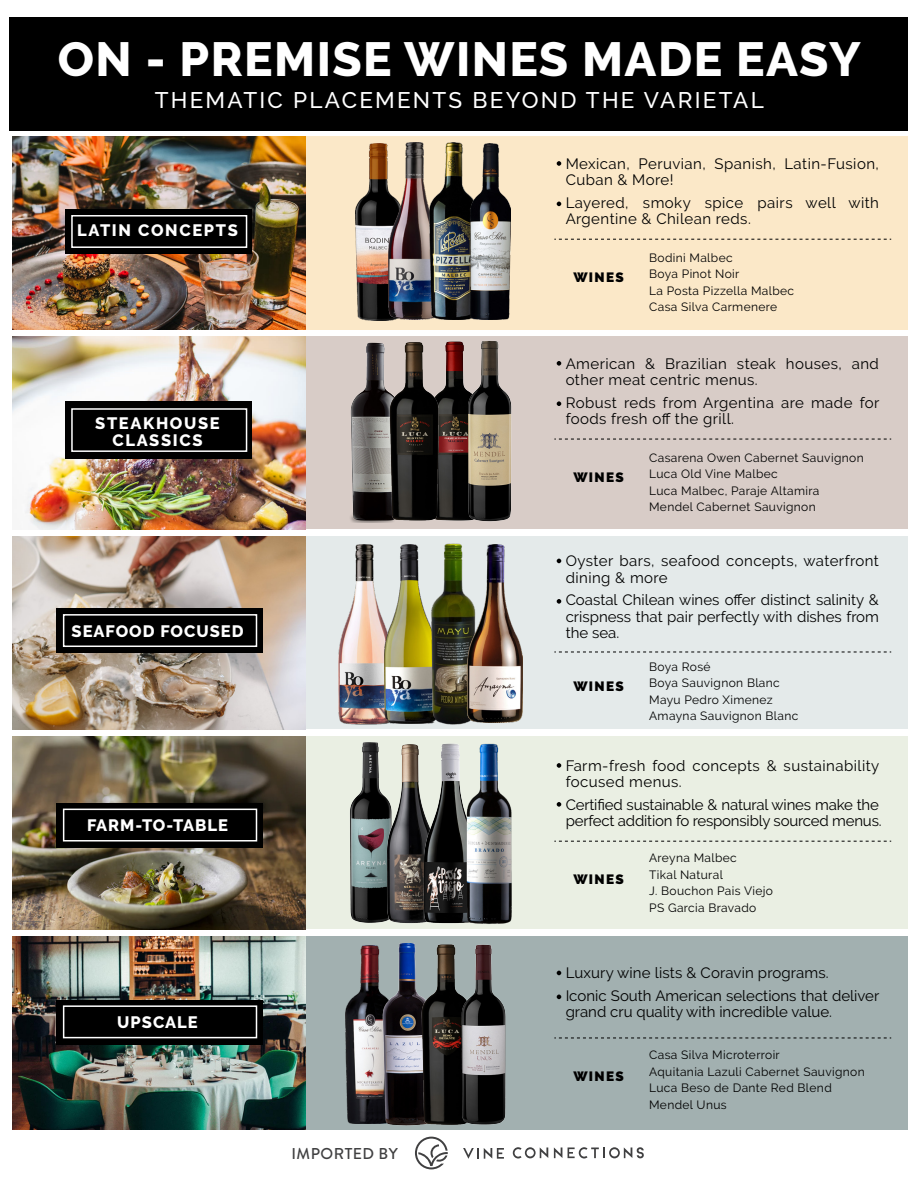
<style>
.page{position:relative;width:918px;height:1188px;background:#fff}
.page>*{position:absolute;margin:0;border:0;box-sizing:border-box;transform-origin:0 0}
.t1{font:800 47.7px "Raleway";letter-spacing:.03em;color:#fff}
.t2{font:500 22.5px "Raleway";letter-spacing:.1em;color:#fff}
.t3{font:800 16.5px "Raleway";letter-spacing:.06em;color:#fff}
.t4{font:800 16.5px/16.5px "Raleway";letter-spacing:.1em;color:#fff;text-align:center}
.t5{font:500 15.75px "Brandon Grotesque";letter-spacing:.03em;color:#404041}
.t6{font:15px/16.5px "Raleway";letter-spacing:.015em;color:#000}
.t7{font:15px/16.5px "Raleway";letter-spacing:-.015em;color:#000}
.t8{font:900 13.5px "Raleway";letter-spacing:.1em;color:#000}
.t9{font:12px/16.5px "Raleway";letter-spacing:.03em;color:#000}
</style>
<div class="page">
<div style="left:303px;top:137px;width:605px;height:193px;background:#fbe8c8"></div>
<div style="left:303px;top:337px;width:605px;height:192px;background:#d8ccc7"></div>
<div style="left:303px;top:536px;width:605px;height:193px;background:#e4eaea"></div>
<div style="left:303px;top:736px;width:605px;height:193px;background:#eaefe3"></div>
<div style="left:303px;top:936px;width:605px;height:193px;background:#a2b0b0"></div>
<div style="left:9px;top:17px;width:899px;height:114px;background:#000"></div>
<img style="left:12px;top:137px;width:293px;height:193px">
<img style="left:12px;top:337px;width:293px;height:192px">
<img style="left:12px;top:537px;width:293px;height:192px">
<img style="left:12px;top:737px;width:293px;height:192px">
<img style="left:13px;top:936px;width:292px;height:193px">
<div style="left:65px;top:210px;width:187px;height:44px;background:#000"></div>
<div style="left:71px;top:215px;width:176px;height:33px;border:2px solid #fff"></div>
<div style="left:56px;top:609px;width:206px;height:44px;background:#000"></div>
<div style="left:63px;top:614px;width:194px;height:33px;border:2px solid #fff"></div>
<div style="left:56px;top:803px;width:206px;height:45px;background:#000"></div>
<div style="left:63px;top:809px;width:194px;height:33px;border:2px solid #fff"></div>
<div style="left:56px;top:1000px;width:206px;height:45px;background:#000"></div>
<div style="left:63px;top:1005px;width:194px;height:33px;border:2px solid #fff"></div>
<div style="left:65px;top:401px;width:187px;height:58px;background:#000"></div>
<div style="left:71px;top:408px;width:176px;height:44px;border:2px solid #fff"></div>
<svg style="left:415px;top:1137px;width:33px;height:32px"></svg>
<svg style="left:463px;top:1148px;width:41px;height:11px"></svg>
<svg style="left:513px;top:1147px;width:35px;height:12px"></svg>
<svg style="left:554px;top:1147px;width:8px;height:11px"></svg>
<svg style="left:568px;top:1147px;width:76px;height:12px"></svg>
<svg style="left:557px;top:161px;width:4px;height:5px"></svg>
<svg style="left:557px;top:202px;width:4px;height:4px"></svg>
<svg style="left:554px;top:239px;width:337px;height:1px"></svg>
<img style="left:356px;top:144px;width:45px;height:177px">
<img style="left:389px;top:143px;width:40px;height:176px">
<img style="left:429px;top:142px;width:42px;height:177px">
<img style="left:471px;top:143px;width:40px;height:177px">
<svg style="left:557px;top:361px;width:4px;height:5px"></svg>
<svg style="left:557px;top:401px;width:4px;height:5px"></svg>
<svg style="left:554px;top:439px;width:337px;height:1px"></svg>
<img style="left:350px;top:342px;width:41px;height:181px">
<img style="left:441px;top:341px;width:26px;height:180px">
<img style="left:388px;top:342px;width:53px;height:180px">
<img style="left:467px;top:341px;width:45px;height:181px">
<svg style="left:557px;top:763px;width:4px;height:5px"></svg>
<svg style="left:557px;top:802px;width:4px;height:5px"></svg>
<svg style="left:554px;top:841px;width:337px;height:1px"></svg>
<svg style="left:557px;top:971px;width:4px;height:4px"></svg>
<svg style="left:557px;top:995px;width:4px;height:4px"></svg>
<svg style="left:554px;top:1038px;width:337px;height:1px"></svg>
<svg style="left:557px;top:559px;width:4px;height:4px"></svg>
<svg style="left:557px;top:599px;width:4px;height:5px"></svg>
<svg style="left:554px;top:652px;width:337px;height:1px"></svg>
<img style="left:339px;top:545px;width:45px;height:180px">
<img style="left:384px;top:544px;width:45px;height:180px">
<img style="left:429px;top:543px;width:39px;height:181px">
<img style="left:468px;top:545px;width:55px;height:178px">
<img style="left:350px;top:742px;width:34px;height:181px">
<img style="left:384px;top:744px;width:38px;height:179px">
<img style="left:422px;top:743px;width:37px;height:181px">
<img style="left:459px;top:743px;width:53px;height:181px">
<img style="left:345px;top:945px;width:35px;height:179px">
<img style="left:380px;top:943px;width:39px;height:183px">
<img style="left:419px;top:944px;width:38px;height:181px">
<img style="left:457px;top:945px;width:49px;height:180px">
<h1 class="t1" style="left:58px;top:32px;width:805px">ON - PREMISE WINES MADE EASY</h1>
<h2 class="t2" style="left:155px;top:87px;width:611px">THEMATIC PLACEMENTS BEYOND THE VARIETAL</h2>
<p class="t4" style="left:77px;top:222px;width:162px">LATIN CONCEPTS</p>
<p class="t4" style="left:95px;top:415px;width:126px">STEAKHOUSE<br>CLASSICS</p>
<p class="t3" style="left:72px;top:622px;width:173px">SEAFOOD FOCUSED</p>
<p class="t3" style="left:87px;top:816px;width:142px">FARM-TO-TABLE</p>
<p class="t3" style="left:117px;top:1013px;width:82px">UPSCALE</p>
<p class="t5" style="left:292px;top:1143px;width:108px">IMPORTED BY</p>
<p class="t6" style="left:566px;top:155px;width:315px">Mexican, Peruvian, Spanish, Latin-Fusion,<br>Cuban &amp; More!</p>
<p class="t6" style="left:566px;top:194px;width:315px">Layered, smoky spice pairs well with<br>Argentine &amp; Chilean reds.</p>
<p class="t9" style="left:649px;top:249px;width:147px">Bodini Malbec<br>Boya Pinot Noir<br>La Posta Pizzella Malbec<br>Casa Silva Carmenere</p>
<p class="t8" style="left:573px;top:269px;width:52px">WINES</p>
<p class="t6" style="left:566px;top:355px;width:315px">American &amp; Brazilian steak houses, and other meat centric menus.</p>
<p class="t6" style="left:566px;top:394px;width:315px">Robust reds from Argentina are made for foods fresh off the grill.</p>
<p class="t9" style="left:649px;top:449px;width:216px">Casarena Owen Cabernet Sauvignon<br>Luca Old Vine Malbec<br>Luca Malbec, Paraje Altamira<br>Mendel Cabernet Sauvignon</p>
<p class="t8" style="left:573px;top:469px;width:52px">WINES</p>
<p class="t6" style="left:566px;top:553px;width:315px">Oyster bars, seafood concepts, waterfront dining &amp; more</p>
<p class="t6" style="left:566px;top:592px;width:315px;text-align:justify">Coastal Chilean wines offer distinct salinity &amp; crispness that pair perfectly with dishes from the sea.</p>
<p class="t9" style="left:649px;top:658px;width:151px">Boya Rosé<br>Boya Sauvignon Blanc<br>Mayu Pedro Ximenez<br>Amayna Sauvignon Blanc</p>
<p class="t8" style="left:573px;top:678px;width:52px">WINES</p>
<p class="t6" style="left:566px;top:757px;width:315px">Farm-fresh food concepts &amp; sustainability focused menus.</p>
<p class="t7" style="left:566px;top:796px;width:317px">Certified sustainable &amp; natural wines make the perfect addition fo responsibly sourced menus.</p>
<p class="t9" style="left:649px;top:850px;width:125px">Areyna Malbec<br>Tikal Natural<br>J. Bouchon Pais Viejo<br>PS Garcia Bravado</p>
<p class="t8" style="left:573px;top:871px;width:52px">WINES</p>
<p class="t6" style="left:566px;top:962px;width:315px;line-height:22.5px">Luxury wine lists &amp; Coravin programs.<br>Iconic South American selections that deliver</p>
<p class="t6" style="left:566px;top:1004px;width:268px">grand cru quality with incredible value.</p>
<p class="t9" style="left:649px;top:1047px;width:217px">Casa Silva Microterroir<br>Aquitania Lazuli Cabernet Sauvignon<br>Luca Beso de Dante Red Blend<br>Mendel Unus</p>
<p class="t8" style="left:573px;top:1069px;width:52px">WINES</p>
</div>
